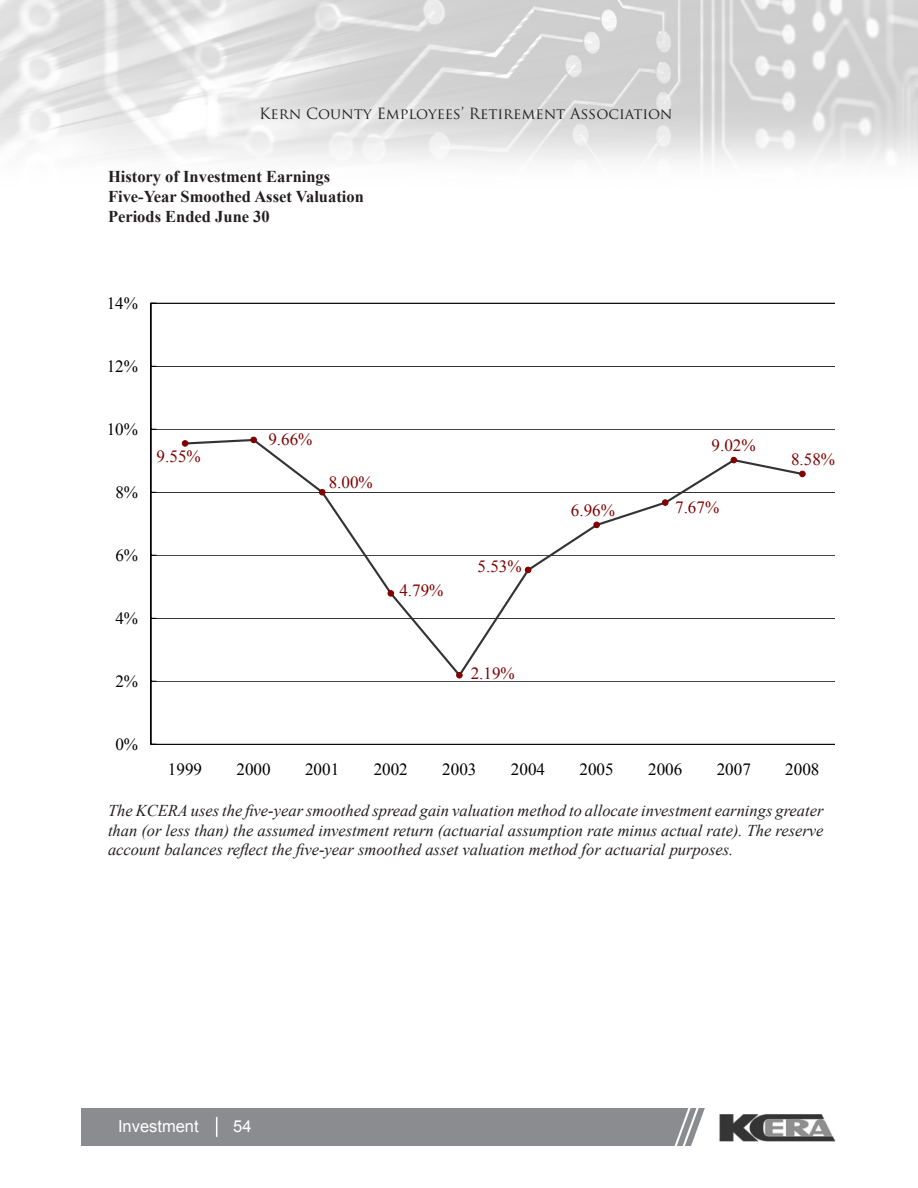
<style>
.page{position:relative;width:918px;height:1188px;background:#fff}
.page>*{position:absolute;margin:0;border:0;box-sizing:border-box;transform-origin:0 0}
.t1{font:17.1px "Times New Roman";color:#000}
.t2{font:17.1px "Times New Roman";color:#800000}
.t3{font:italic 16.5px/19.8px "Times New Roman";color:#231f20;text-align:justify}
.t4{font:700 16.5px "Times New Roman";color:#231f20}
.t5{font:16.5px "Arial";color:#fff}
.t6{font:15px "Trajan Pro";color:#231f20}
</style>
<div class="page">
<img style="left:0;top:0;width:918px;height:162px">
<div style="left:81px;top:1108px;width:638px;height:37px;background:#8a8c8f"></div>
<svg style="left:674px;top:1108px;width:91px;height:38px"></svg>
<svg style="left:216px;top:1117px;width:1px;height:20px"></svg>
<img style="left:718px;top:1114px;width:118px;height:27px">
<hr style="left:151px;top:744px;width:686px;height:1px;background:#000">
<svg style="left:151px;top:303px;width:684px;height:441px"></svg>
<svg style="left:183px;top:438px;width:622px;height:241px"></svg>
<div style="left:182px;top:440px;width:6px;height:7px;border:1px solid #800000;border-radius:50%"></div>
<div style="left:250px;top:437px;width:7px;height:6px;border:1px solid #800000;border-radius:50%"></div>
<svg style="left:319px;top:489px;width:6px;height:6px"></svg>
<div style="left:319px;top:489px;width:7px;height:7px;border:1px solid #800000;border-radius:50%"></div>
<div style="left:388px;top:590px;width:6px;height:7px;border:1px solid #800000;border-radius:50%"></div>
<div style="left:456px;top:672px;width:7px;height:7px;border:1px solid #800000;border-radius:50%"></div>
<svg style="left:525px;top:567px;width:6px;height:6px"></svg>
<div style="left:593px;top:522px;width:7px;height:6px;border:1px solid #800000;border-radius:50%"></div>
<div style="left:662px;top:499px;width:7px;height:7px;border:1px solid #800000;border-radius:50%"></div>
<svg style="left:731px;top:457px;width:6px;height:6px"></svg>
<div style="left:799px;top:471px;width:7px;height:6px;border:1px solid #800000;border-radius:50%"></div>
<div style="left:835px;top:292px;width:9px;height:470px;background:#fff"></div>
<p class="t6" style="left:259px;top:104px;width:415px">Kern County Employees’ Retirement Association</p>
<p class="t4" style="left:108px;top:165px;width:224px">History of Investment Earnings</p>
<p class="t4" style="left:108px;top:185px;width:257px">Five-Year Smoothed Asset Valuation</p>
<p class="t4" style="left:108px;top:205px;width:163px">Periods Ended June 30</p>
<p class="t1" style="left:107px;top:291px;width:33px">14%</p>
<p class="t1" style="left:107px;top:354px;width:33px">12%</p>
<p class="t1" style="left:107px;top:417px;width:33px">10%</p>
<p class="t1" style="left:115px;top:480px;width:24px">8%</p>
<p class="t2" style="left:157px;top:445px;width:46px">9.55%</p>
<p class="t1" style="left:115px;top:543px;width:24px">6%</p>
<p class="t1" style="left:115px;top:606px;width:24px">4%</p>
<p class="t1" style="left:115px;top:669px;width:24px">2%</p>
<p class="t2" style="left:268px;top:428px;width:46px">9.66%</p>
<p class="t2" style="left:329px;top:471px;width:46px">8.00%</p>
<p class="t2" style="left:399px;top:578px;width:46px">4.79%</p>
<p class="t2" style="left:478px;top:555px;width:46px">5.53%</p>
<p class="t2" style="left:471px;top:661px;width:46px">2.19%</p>
<p class="t2" style="left:571px;top:499px;width:46px">6.96%</p>
<p class="t2" style="left:712px;top:434px;width:46px">9.02%</p>
<p class="t2" style="left:675px;top:496px;width:46px">7.67%</p>
<p class="t2" style="left:791px;top:448px;width:46px">8.58%</p>
<p class="t1" style="left:115px;top:732px;width:24px">0%</p>
<p class="t1" style="left:168px;top:758px;width:36px">1999</p>
<p class="t1" style="left:237px;top:758px;width:36px">2000</p>
<p class="t1" style="left:305px;top:758px;width:36px">2001</p>
<p class="t1" style="left:374px;top:758px;width:36px">2002</p>
<p class="t1" style="left:442px;top:758px;width:36px">2003</p>
<p class="t1" style="left:511px;top:758px;width:36px">2004</p>
<p class="t1" style="left:580px;top:758px;width:36px">2005</p>
<p class="t1" style="left:648px;top:758px;width:36px">2006</p>
<p class="t1" style="left:717px;top:758px;width:36px">2007</p>
<p class="t1" style="left:785px;top:758px;width:36px">2008</p>
<p class="t3" style="left:108px;top:800px;width:717px">The KCERA uses the five-year smoothed spread gain valuation method to allocate investment earnings greater than (or less than) the assumed investment return (actuarial assumption rate minus actual rate). The reserve account balances reflect the five-year smoothed asset valuation method for actuarial purposes.</p>
<p class="t5" style="left:118px;top:1116px;width:82px">Investment</p>
<p class="t5" style="left:233px;top:1116px;width:20px">54</p>
</div>
